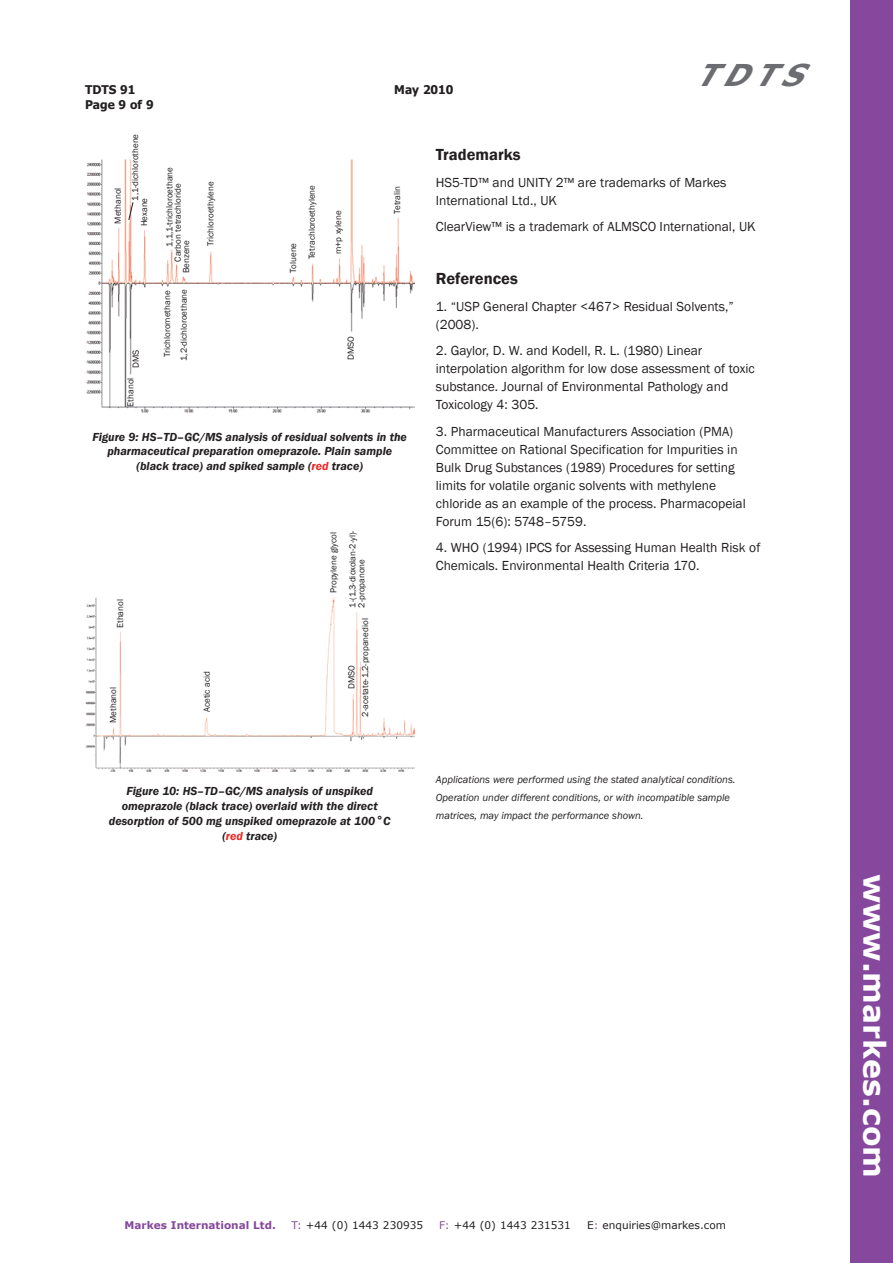
<style>
.page{position:relative;width:893px;height:1263px;background:#fff}
.page>*{position:absolute;margin:0;border:0;box-sizing:border-box;transform-origin:0 0}
.t1{font:700 30px "Verdana";color:#fff}
.t2{font:italic 700 30px "Verdana";color:#6c6d70}
.t3{font:600 16.5px "Franklin Gothic";color:#231f20}
.t4{font:13.5px/18px "Franklin Gothic";color:#231f20}
.t5{font:italic 600 12px/15px "Franklin Gothic";color:#231f20;text-align:center}
.t6{font:700 12px "Tahoma";color:#231f20}
.t7{font:italic 10.5px/18px "Franklin Gothic";color:#231f20}
.t8{font:10.5px "Verdana";color:#231f20}
.t9{font:700 10.5px "Verdana";color:#86489c}
.t10{font:9px/18.9px "Franklin Gothic";color:#231f20}
.s1{color:#ea2924}
.s2{font-size:13.5px}
.s3{color:#86489c}
</style>
<div class="page">
<div style="left:850px;top:0;width:43px;height:1263px;background:#86489c"></div>
<img style="left:85px;top:597px;width:329px;height:175px">
<img style="left:85px;top:159px;width:329px;height:254px">
<svg style="left:128px;top:201px;width:6px;height:20px"></svg>
<p class="t6" style="left:85px;top:82px;width:52px">TDTS 91</p>
<p class="t6" style="left:394px;top:82px;width:61px">May 2010</p>
<p class="t6" style="left:85px;top:97px;width:70px">Page 9 of 9</p>
<h1 class="t2" style="left:694px;top:56px;width:125px">TDTS</h1>
<p class="t10" style="left:109px;top:200px;width:68px;line-height:17.4px;text-indent:-23px;rotate:-90deg">Methanol<br>1,1-dichlorothene</p>
<p class="t10" style="left:135px;top:226px;width:30px;rotate:-90deg">Hexane</p>
<p class="t10" style="left:126px;top:368px;width:20px;rotate:-90deg">DMS</p>
<p class="t10" style="left:121px;top:407px;width:30px;rotate:-90deg">Ethanol</p>
<p class="t10" style="left:160px;top:246px;width:81px;rotate:-90deg">1,1,1-trichloroethane</p>
<p class="t10" style="left:168px;top:261px;width:79px;rotate:-90deg">Carbon tetrachloride</p>
<p class="t10" style="left:177px;top:273px;width:35px;rotate:-90deg">Benzene</p>
<p class="t10" style="left:159px;top:361px;width:73px;line-height:16.4px;text-align:center;rotate:-90deg">Trichloromethane<br>1,2-dichloroethane</p>
<p class="t10" style="left:201px;top:246px;width:66px;rotate:-90deg">Trichloroethylene</p>
<p class="t10" style="left:283px;top:259px;width:76px;text-indent:-13px;rotate:-90deg">Toluene<br>Tetrachloroethylene</p>
<p class="t10" style="left:329px;top:254px;width:45px;rotate:-90deg">m+p xylene</p>
<p class="t10" style="left:341px;top:360px;width:25px;rotate:-90deg">DMSO</p>
<p class="t10" style="left:388px;top:214px;width:29px;rotate:-90deg">Tetralin</p>
<p class="t5" style="left:93px;top:429px;width:316px;line-height:14.4px">Figure 9: HS–TD–GC/MS analysis of residual solvents in the pharmaceutical preparation omeprazole. Plain sample (black trace) and spiked sample (<span class="s1">red</span> trace)</p>
<p class="t10" style="left:111px;top:628px;width:30px;rotate:-90deg">Ethanol</p>
<p class="t10" style="left:104px;top:723px;width:37px;rotate:-90deg">Methanol</p>
<p class="t10" style="left:197px;top:712px;width:42px;rotate:-90deg">Acetic acid</p>
<p class="t10" style="left:324px;top:607px;width:79px;text-align:right;rotate:-90deg">Propylene glycol<br>1-(1,3-dioxolan-2-yl)-</p>
<p class="t10" style="left:352px;top:607px;width:50px;rotate:-90deg">2-propanone</p>
<p class="t10" style="left:344px;top:716px;width:100px;line-height:13.8px;text-indent:28px;rotate:-90deg">DMSO<br>2-acetate-1,2-propanediol</p>
<p class="t5" style="left:109px;top:784px;width:283px">Figure 10: HS–TD–GC/MS analysis of unspiked omeprazole (black trace) overlaid with the direct desorption of 500 mg unspiked omeprazole at 100<span class="s2">°</span>C (<span class="s1">red</span> trace)</p>
<p class="t3" style="left:436px;top:145px;width:86px">Trademarks</p>
<p class="t4" style="left:436px;top:173px;width:292px">HS5-TD™ and UNITY 2™ are trademarks of Markes<br>International Ltd., UK</p>
<p class="t4" style="left:436px;top:218px;width:321px">ClearView™ is a trademark of ALMSCO International, UK</p>
<p class="t3" style="left:436px;top:269px;width:84px">References</p>
<p class="t4" style="left:436px;top:297px;width:299px">1. “USP General Chapter &lt;467&gt; Residual Solvents,” (2008).</p>
<p class="t4" style="left:436px;top:342px;width:320px">2. Gaylor, D. W. and Kodell, R. L. (1980) Linear interpolation algorithm for low dose assessment of toxic substance. Journal of Environmental Pathology and Toxicology 4: 305.</p>
<p class="t4" style="left:436px;top:422px;width:311px">3. Pharmaceutical Manufacturers Association (PMA)<br>Committee on Rational Specification for Impurities in Bulk Drug Substances (1989) Procedures for setting limits for volatile organic solvents with methylene chloride as an example of the process. Pharmacopeial Forum 15(6): 5748–5759.</p>
<p class="t4" style="left:436px;top:539px;width:326px">4. WHO (1994) IPCS for Assessing Human Health Risk of<br>Chemicals. Environmental Health Criteria 170.</p>
<p class="t7" style="left:436px;top:770px;width:301px">Applications were performed using the stated analytical conditions.<br>Operation under different conditions, or with incompatible sample matrices, may impact the performance shown.</p>
<p class="t9" style="left:125px;top:1218px;width:153px">Markes International Ltd.</p>
<p class="t8" style="left:292px;top:1218px;width:133px"><span class="s3">T:</span> +44 (0) 1443 230935</p>
<p class="t8" style="left:439px;top:1218px;width:133px"><span class="s3">F:</span> +44 (0) 1443 231531</p>
<p class="t8" style="left:587px;top:1218px;width:140px">E<span class="s3">:</span> enquiries@markes.com</p>
<h1 class="t1" style="left:893px;top:873px;width:306px;rotate:90deg">www.markes.com</h1>
</div>
